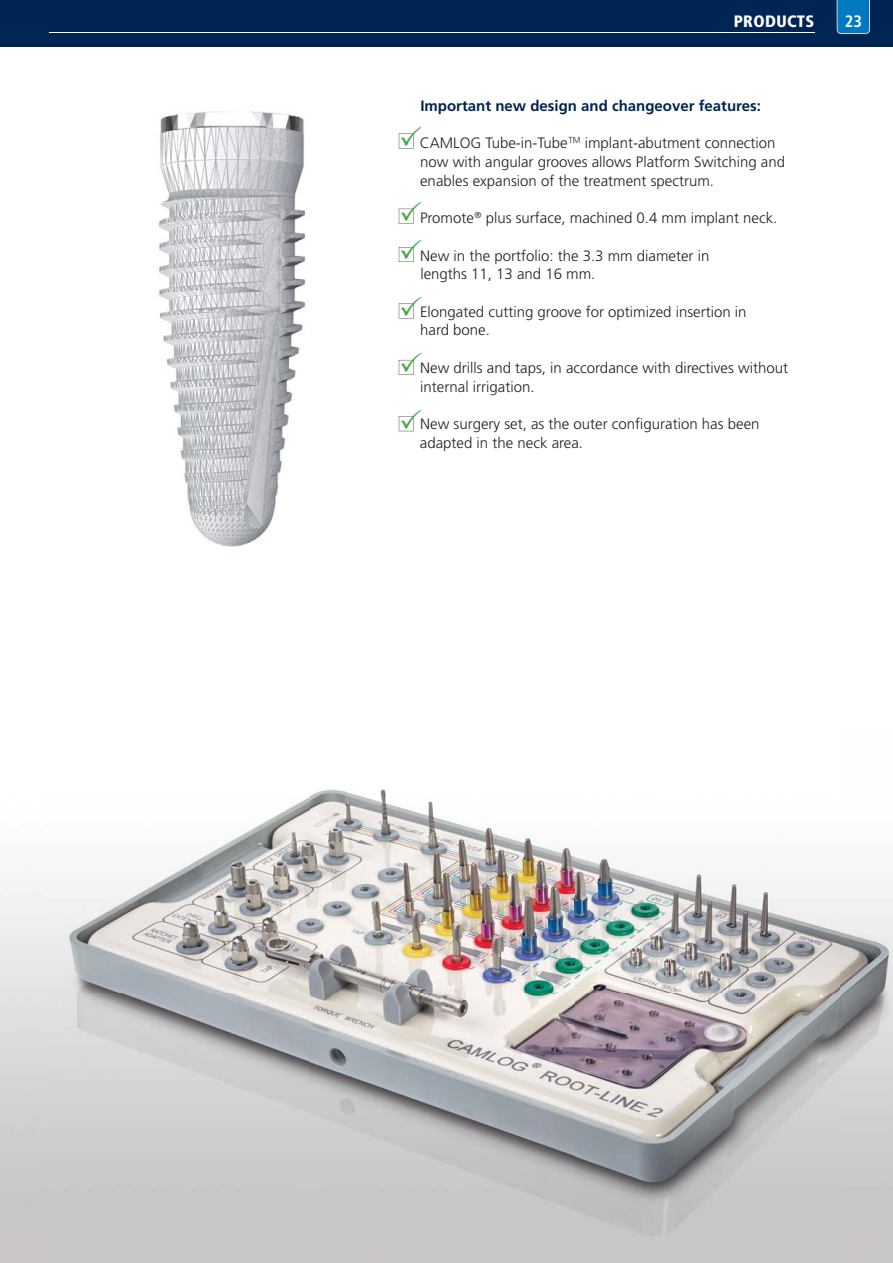
<style>
.page{position:relative;width:893px;height:1263px;background:#fff}
.page>*{position:absolute;margin:0;border:0;box-sizing:border-box;transform-origin:0 0}
.t1{font:900 condensed 16.5px "Frutiger LT Std";letter-spacing:.02em;color:#fff}
.t2{font:700 condensed 16.5px "Frutiger LT Std";color:#fff}
.t3{font:300 15px/18.8px "Frutiger LT Std";color:#231f20}
.t4{font:700 15px "Frutiger LT Std";color:#002454}
</style>
<div class="page">
<div style="left:0;top:0;width:892px;height:47px;background:#002454"></div>
<hr style="left:49px;top:32px;width:765px;height:1px;background:#fff">
<svg style="left:836px;top:0;width:34px;height:34px"></svg>
<img style="left:156px;top:110px;width:151px;height:445px">
<img style="left:47px;top:783px;width:845px;height:477px">
<svg style="left:399px;top:133px;width:15px;height:15px"></svg>
<svg style="left:399px;top:208px;width:15px;height:16px"></svg>
<svg style="left:399px;top:247px;width:15px;height:15px"></svg>
<svg style="left:399px;top:303px;width:15px;height:15px"></svg>
<svg style="left:399px;top:359px;width:15px;height:16px"></svg>
<svg style="left:399px;top:416px;width:15px;height:15px"></svg>
<p class="t1" style="left:733px;top:11px;width:82px">PRODUCTS</p>
<p class="t2" style="left:844px;top:12px;width:19px">23</p>
<p class="t4" style="left:420px;top:98px;width:342px">Important new design and changeover features:</p>
<p class="t3" style="left:419px;top:134px;width:367px">CAMLOG Tube-in-Tube<sup>TM</sup> implant-abutment connection now with angular grooves allows Platform Switching and enables expansion of the treatment spectrum.</p>
<p class="t3" style="left:420px;top:209px;width:359px">Promote<sup>®</sup> plus surface, machined 0.4 mm implant neck.</p>
<p class="t3" style="left:420px;top:247px;width:291px">New in the portfolio: the 3.3 mm diameter in lengths 11, 13 and 16 mm.</p>
<p class="t3" style="left:420px;top:303px;width:328px">Elongated cutting groove for optimized insertion in hard bone.</p>
<p class="t3" style="left:420px;top:359px;width:369px">New drills and taps, in accordance with directives without internal irrigation.</p>
<p class="t3" style="left:420px;top:415px;width:341px">New surgery set, as the outer configuration has been adapted in the neck area.</p>
</div>
